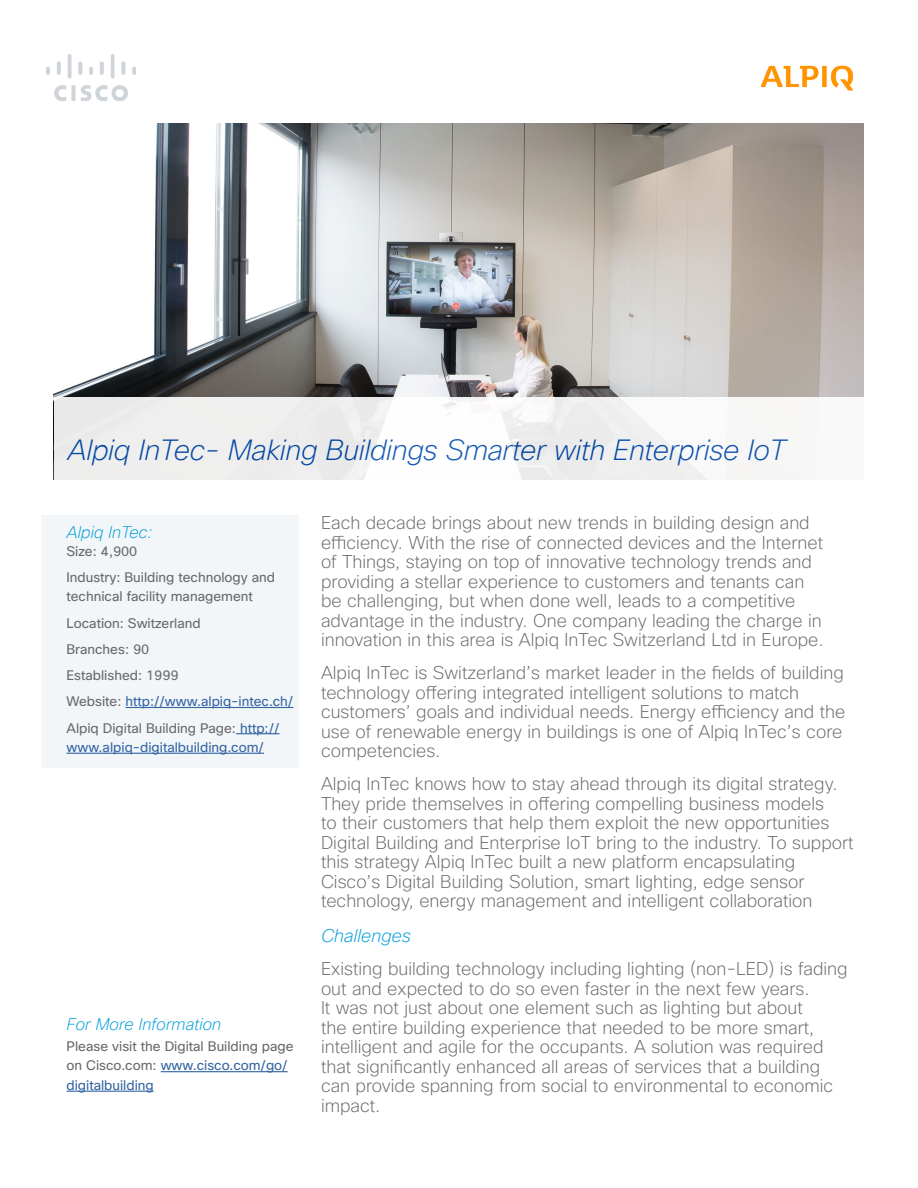
<style>
.page{position:relative;width:918px;height:1188px;background:#fff}
.page>*{position:absolute;margin:0;border:0;box-sizing:border-box;transform-origin:0 0}
.t1{font:italic 200 28.5px "Cisco Sans TT";letter-spacing:-.01em;color:#004baf}
.Body{font:200 18px/19.5px "Cisco Sans";color:#696a6b}
.Body-2{font:italic 200 18px "Cisco Sans TT";color:#049fd9}
.SubHead_01{font:italic 200 16.5px "Cisco Sans TT";color:#049fd9}
.Body_copy{font:13.5px/19.5px "Cisco Sans";color:#696a6b}
.Body_copy-2{font:13.5px/19.5px "Cisco Sans";color:#3667a4}
.s1{color:#696a6b}
.s2{color:#3667a4}
</style>
<div class="page">
<img style="left:46px;top:54px;width:89px;height:46px">
<hr style="left:161px;top:1071px;width:127px;height:1px;background:#3667a4">
<hr style="left:67px;top:1091px;width:87px;height:1px;background:#3667a4">
<img style="left:54px;top:123px;width:810px;height:274px">
<div style="left:54px;top:397px;width:810px;height:102px;background:linear-gradient(to right,#f0f0f0,#fafafa)"></div>
<div style="left:41px;top:515px;width:258px;height:252px;background:#f3f6f9"></div>
<hr style="left:125px;top:707px;width:168px;height:1px;background:#3667a4">
<hr style="left:236px;top:733px;width:44px;height:1px;background:#3667a4">
<hr style="left:66px;top:753px;width:198px;height:1px;background:#3667a4">
<img style="left:760px;top:66px;width:93px;height:24px">
<h1 class="t1" style="left:68px;top:431px;width:720px">Alpiq InTec- Making Buildings Smarter with Enterprise IoT</h1>
<p class="SubHead_01" style="left:66px;top:521px;width:87px">Alpiq InTec:</p>
<p class="Body_copy" style="left:66px;top:541px;width:72px">Size: 4,900</p>
<p class="Body_copy" style="left:66px;top:568px;width:210px">Industry: Building technology and technical facility management</p>
<p class="Body_copy" style="left:66px;top:613px;width:136px">Location: Switzerland</p>
<p class="Body_copy" style="left:66px;top:640px;width:84px">Branches: 90</p>
<p class="Body_copy" style="left:66px;top:666px;width:114px">Established: 1999</p>
<p class="Body_copy-2" style="left:66px;top:692px;width:228px"><span class="s1">Website:</span> http://www.alpiq-intec.ch/</p>
<p class="Body_copy-2" style="left:66px;top:718px;width:215px"><span class="s1">Alpiq Digital Building Page:</span> http:// www.alpiq-digitalbuilding.com/</p>
<p class="SubHead_01" style="left:67px;top:1013px;width:156px">For More Information</p>
<p class="Body_copy" style="left:67px;top:1037px;width:229px">Please visit the Digital Building page on Cisco.com: <span class="s2">www.cisco.com/go/ digitalbuilding</span></p>
<p class="Body" style="left:321px;top:514px;width:504px">Each decade brings about new trends in building design and efficiency. With the rise of connected devices and the Internet of Things, staying on top of innovative technology trends and providing a stellar experience to customers and tenants can be challenging, but when done well, leads to a competitive advantage in the industry. One company leading the charge in innovation in this area is Alpiq InTec Switzerland Ltd in Europe.</p>
<p class="Body" style="left:321px;top:664px;width:526px">Alpiq InTec is Switzerland’s market leader in the fields of building technology offering integrated intelligent solutions to match customers’ goals and individual needs. Energy efficiency and the use of renewable energy in buildings is one of Alpiq InTec’s core competencies.</p>
<p class="Body" style="left:321px;top:775px;width:534px">Alpiq InTec knows how to stay ahead through its digital strategy.<br>They pride themselves in offering compelling business models<br>to their customers that help them exploit the new opportunities Digital Building and Enterprise IoT bring to the industry. To support this strategy Alpiq InTec built a new platform encapsulating Cisco’s Digital Building Solution, smart lighting, edge sensor technology, energy management and intelligent collaboration</p>
<p class="Body-2" style="left:321px;top:924px;width:91px">Challenges</p>
<p class="Body" style="left:321px;top:960px;width:528px">Existing building technology including lighting (non-LED) is fading out and expected to do so even faster in the next few years.<br>It was not just about one element such as lighting but about<br>the entire building experience that needed to be more smart, intelligent and agile for the occupants. A solution was required that significantly enhanced all areas of services that a building can provide spanning from social to environmental to economic impact.</p>
</div>
